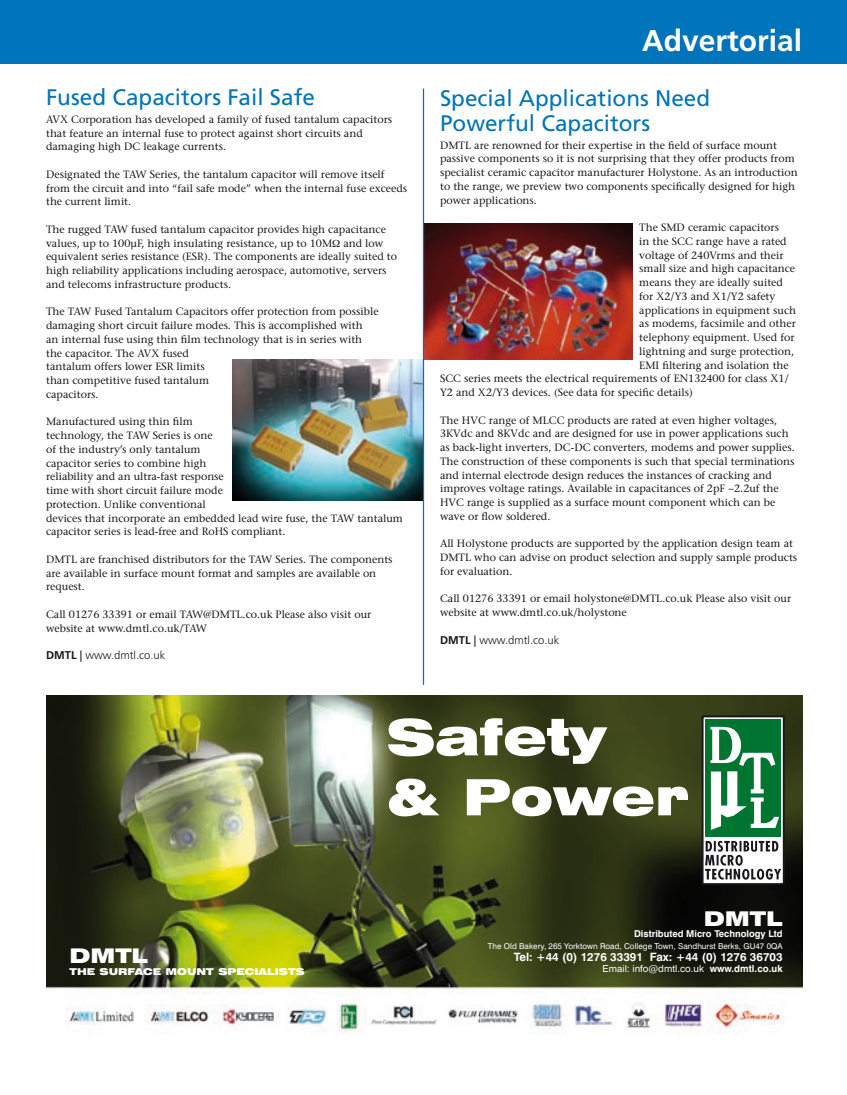
<style>
.page{position:relative;width:847px;height:1095px;background:#fff}
.page>*{position:absolute;margin:0;border:0;box-sizing:border-box;transform-origin:0 0}
.t1{font:900 expanded 50px/60px "Swiss 721 BT";color:#fff}
.t2{font:700 30px "Frutiger";color:#fff}
.t3{font:22.5px/25px "Frutiger";color:#0074bb}
.t4{font:900 expanded 20.25px "Swiss 721 BT";color:#fff}
.t5{font:900 expanded 20.12px "Swiss 721 BT";color:#fff}
.t6{font:700 11.5px "Swiss 721 BT";letter-spacing:.005em;color:#fff}
.t7{font:300 11.25px "Frutiger";color:#1a171c}
.t8{font:10.62px/13.8px "Stone Serif";color:#1a171c}
.t9{font:9.75px "Swiss 721 BT";letter-spacing:.005em;color:#fff}
.t10{font:700 9.5px "Swiss 721 BT";color:#fff}
.t11{font:900 expanded 9.38px "Swiss 721 BT";color:#fff}
.t12{font:8.12px "Swiss 721 BT";letter-spacing:.005em;color:#fff}
.s1{font-weight:700}
.s2{font-weight:400}
</style>
<div class="page">
<div style="left:0;top:0;width:847px;height:64px;background:#0074bb"></div>
<img style="left:46px;top:696px;width:756px;height:339px">
<div style="left:702px;top:716px;width:82px;height:168px;background:#fff"></div>
<div style="left:702px;top:715px;width:83px;height:170px;border:2px solid #1a171c"></div>
<div style="left:705px;top:719px;width:76px;height:118px;background:#007431"></div>
<svg style="left:705px;top:841px;width:76px;height:39px"></svg>
<svg style="left:710px;top:727px;width:69px;height:103px"></svg>
<img style="left:424px;top:223px;width:208px;height:136px">
<img style="left:232px;top:360px;width:191px;height:140px">
<hr style="left:423px;top:89px;width:1px;height:596px;background:#0074bb">
<h3 class="t3" style="left:46px;top:85px;width:270px">Fused Capacitors Fail Safe</h3>
<p class="t8" style="left:46px;top:112px;width:348px">AVX Corporation has developed a family of fused tantalum capacitors that feature an internal fuse to protect against short circuits and damaging high DC leakage currents.</p>
<p class="t8" style="left:46px;top:167px;width:363px">Designated the TAW Series, the tantalum capacitor will remove itself from the circuit and into “fail safe mode” when the internal fuse exceeds the current limit.</p>
<p class="t8" style="left:46px;top:222px;width:353px">The rugged TAW fused tantalum capacitor provides high capacitance values, up to 100µF, high insulating resistance, up to 10M and low equivalent series resistance (ESR). The components are ideally suited to high reliability applications including aerospace, automotive, servers and telecoms infrastructure products.</p>
<p class="t8" style="left:46px;top:305px;width:334px">The TAW Fused Tantalum Capacitors offer protection from possible damaging short circuit failure modes. This is accomplished with<br>an internal fuse using thin film technology that is in series with the capacitor. The AVX fused<br>tantalum offers lower ESR limits<br>than competitive fused tantalum<br>capacitors.</p>
<p class="t8" style="left:46px;top:415px;width:358px">Manufactured using thin film<br>technology, the TAW Series is one<br>of the industry’s only tantalum<br>capacitor series to combine high<br>reliability and an ultra-fast response<br>time with short circuit failure mode<br>protection. Unlike conventional<br>devices that incorporate an embedded lead wire fuse, the TAW tantalum capacitor series is lead-free and RoHS compliant.</p>
<p class="t8" style="left:46px;top:552px;width:348px">DMTL are franchised distributors for the TAW Series. The components are available in surface mount format and samples are available on request.</p>
<p class="t8" style="left:46px;top:607px;width:327px">Call 01276 33391 or email TAW@DMTL.co.uk Please also visit our website at www.dmtl.co.uk/TAW</p>
<p class="t7" style="left:46px;top:649px;width:121px"><span class="s1">DMTL</span> <span class="s2">|</span> www.dmtl.co.uk</p>
<h2 class="t2" style="left:642px;top:23px;width:162px">Advertorial</h2>
<h3 class="t3" style="left:440px;top:86px;width:272px">Special Applications Need<br>Powerful Capacitors</h3>
<p class="t8" style="left:440px;top:138px;width:359px">DMTL are renowned for their expertise in the field of surface mount passive components so it is not surprising that they offer products from specialist ceramic capacitor manufacturer Holystone. As an introduction to the range, we preview two components specifically designed for high power applications.</p>
<p class="t8" style="left:639px;top:220px;width:141px">The SMD ceramic capacitors</p>
<p class="t8" style="left:639px;top:234px;width:149px">in the SCC range have a rated</p>
<p class="t8" style="left:639px;top:248px;width:146px">voltage of 240Vrms and their</p>
<p class="t8" style="left:639px;top:262px;width:157px">small size and high capacitance</p>
<p class="t8" style="left:639px;top:275px;width:145px">means they are ideally suited</p>
<p class="t8" style="left:639px;top:289px;width:138px">for X2/Y3 and X1/Y2 safety</p>
<p class="t8" style="left:639px;top:303px;width:158px">applications in equipment such</p>
<p class="t8" style="left:639px;top:317px;width:158px">as modems, facsimile and other</p>
<p class="t8" style="left:639px;top:330px;width:157px">telephony equipment. Used for</p>
<p class="t8" style="left:639px;top:344px;width:156px">lightning and surge protection,</p>
<p class="t8" style="left:639px;top:358px;width:151px">EMI filtering and isolation the</p>
<p class="t8" style="left:440px;top:372px;width:350px">SCC series meets the electrical requirements of EN132400 for class X1/</p>
<p class="t8" style="left:440px;top:385px;width:254px">Y2 and X2/Y3 devices. (See data for specific details)</p>
<p class="t8" style="left:440px;top:413px;width:356px">The HVC range of MLCC products are rated at even higher voltages, 3KVdc and 8KVdc and are designed for use in power applications such as back-light inverters, DC-DC converters, modems and power supplies.<br>The construction of these components is such that special terminations and internal electrode design reduces the instances of cracking and improves voltage ratings. Available in capacitances of 2pF ~2.2uf the HVC range is supplied as a surface mount component which can be wave or flow soldered.</p>
<p class="t8" style="left:440px;top:537px;width:359px">All Holystone products are supported by the application design team at<br>DMTL who can advise on product selection and supply sample products for evaluation.</p>
<p class="t8" style="left:440px;top:592px;width:352px">Call 01276 33391 or email holystone@DMTL.co.uk Please also visit our website at www.dmtl.co.uk/holystone</p>
<p class="t7" style="left:440px;top:633px;width:121px"><span class="s1">DMTL</span> <span class="s2">|</span> www.dmtl.co.uk</p>
<h1 class="t1" style="left:386px;top:707px;width:304px">Safety<br>&amp; Power</h1>
<h3 class="t4" style="left:704px;top:906px;width:80px">DMTL</h3>
<p class="t10" style="left:634px;top:928px;width:150px">Distributed Micro Technology Ltd</p>
<p class="t12" style="left:488px;top:941px;width:296px">The Old Bakery, 265 Yorktown Road, College Town, Sandhurst Berks, GU47 0QA</p>
<p class="t6" style="left:514px;top:950px;width:270px">Tel: +44 (0) 1276 33391 Fax: +44 (0) 1276 36703</p>
<h3 class="t5" style="left:69px;top:944px;width:80px">DMTL</h3>
<p class="t11" style="left:69px;top:966px;width:237px">THE SURFACE MOUNT SPECIALISTS</p>
<p class="t9" style="left:602px;top:963px;width:182px">Email: info@dmtl.co.uk <span class="s1">www.dmtl.co.uk</span></p>
</div>
